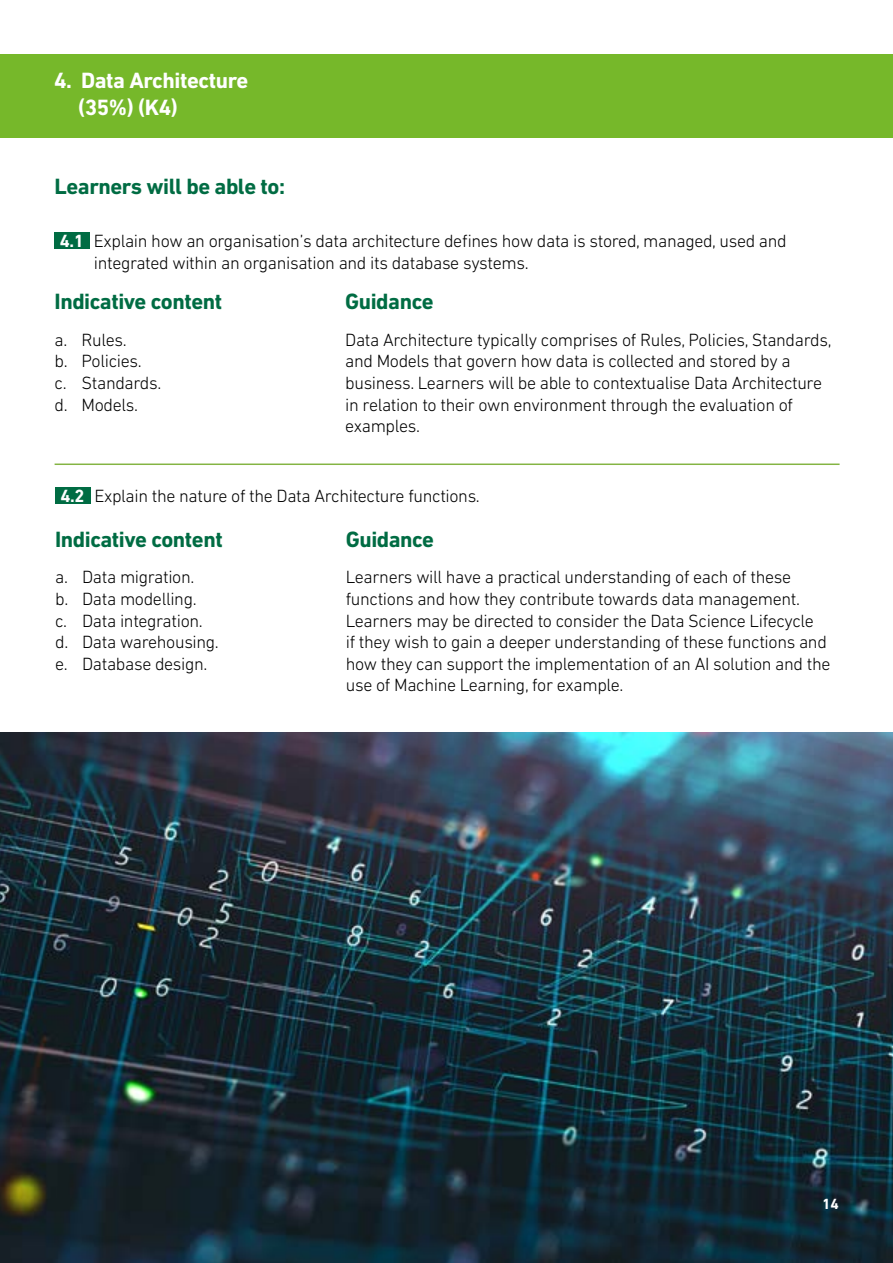
<style>
.page{position:relative;width:893px;height:1263px;background:#fff}
.page>*{position:absolute;margin:0;border:0;box-sizing:border-box;transform-origin:0 0}
.t1{font:700 22.5px "DIN Next LT Pro";letter-spacing:-.02em;color:#006c43}
.t2{font:700 22.5px/27px "DIN Next LT Pro";letter-spacing:-.02em;color:#fff}
.t3{font:300 18px/21.6px "DIN Next LT Pro";letter-spacing:-.02em;color:#000}
.t4{font:700 18px "DIN Next LT Pro";color:#fff}
.t5{font:700 15px "DIN Next LT Pro";color:#fff}
.s1{font-weight:700;color:#fff}
</style>
<div class="page">
<hr style="left:55px;top:463px;width:785px;height:2px;background:#84b443">
<div style="left:0;top:54px;width:893px;height:84px;background:#76b82a"></div>
<div style="left:55px;top:232px;width:35px;height:17px;background:#006c43"></div>
<div style="left:55px;top:487px;width:36px;height:16px;background:#006c43"></div>
<img style="left:0;top:733px;width:893px;height:530px">
<p class="t2" style="left:78px;top:67px;width:172px;text-indent:-24px">4. Data Architecture (35%) (K4)</p>
<p class="t1" style="left:55px;top:173px;width:232px">Learners will be able to:</p>
<p class="t4" style="left:60px;top:231px;width:25px">4.1</p>
<p class="t3" style="left:94px;top:230px;width:694px">Explain how an organisation’s data architecture defines how data is stored, managed, used and integrated within an organisation and its database systems.</p>
<p class="t1" style="left:55px;top:288px;width:169px">Indicative content</p>
<p class="t3" style="left:55px;top:329px;width:108px">a. Rules.<br>b. Policies.<br>c. Standards. d. Models.</p>
<p class="t1" style="left:345px;top:288px;width:90px">Guidance</p>
<p class="t3" style="left:345px;top:329px;width:488px">Data Architecture typically comprises of Rules, Policies, Standards, and Models that govern how data is collected and stored by a business. Learners will be able to contextualise Data Architecture in relation to their own environment through the evaluation of examples.</p>
<p class="t3" style="left:60px;top:485px;width:421px"><span class="s1">4.2</span> Explain the nature of the Data Architecture functions.</p>
<p class="t1" style="left:55px;top:526px;width:169px">Indicative content</p>
<p class="t3" style="left:55px;top:566px;width:165px">a. Data migration.<br>b. Data modelling.<br>c. Data integration. d. Data warehousing. e. Database design.</p>
<p class="t1" style="left:346px;top:526px;width:90px">Guidance</p>
<p class="t3" style="left:346px;top:566px;width:486px">Learners will have a practical understanding of each of these functions and how they contribute towards data management.<br>Learners may be directed to consider the Data Science Lifecycle<br>if they wish to gain a deeper understanding of these functions and how they can support the implementation of an AI solution and the use of Machine Learning, for example.</p>
<p class="t5" style="left:822px;top:1195px;width:18px">14</p>
</div>
